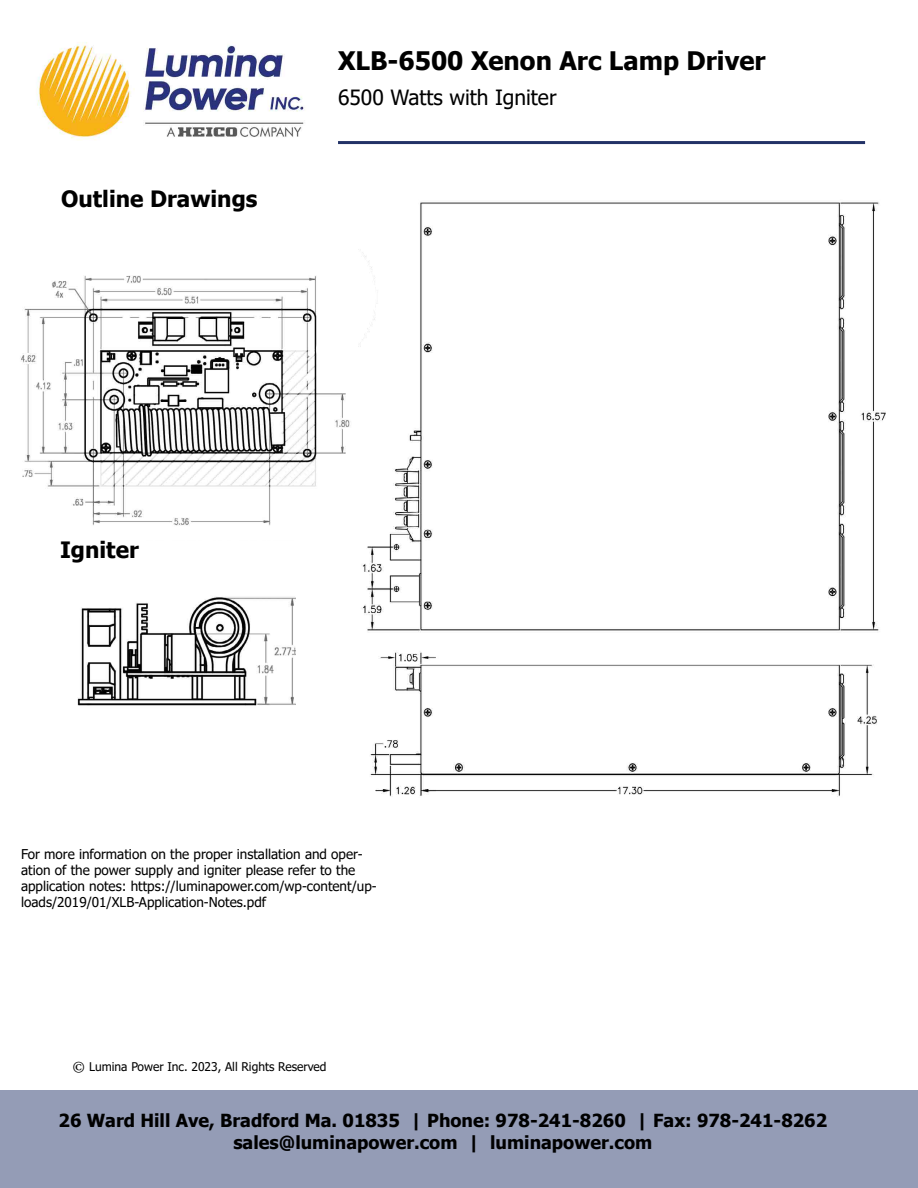
<style>
.page{position:relative;width:918px;height:1188px;background:#fff}
.page>*{position:absolute;margin:0;border:0;box-sizing:border-box;transform-origin:0 0}
.t1{font:700 25.5px "Tahoma";color:#000}
.t2{font:700 22.5px "Tahoma";color:#000}
.t3{font:21px "Tahoma";color:#000}
.t4{font:700 18px/21.6px "Tahoma";color:#000;text-align:center}
.t5{font:13.5px/16.2px "Tahoma";color:#000}
.t6{font:12px "Tahoma";color:#000}
.s1{font-family:"Minion Pro";font-size:18px}
</style>
<div class="page">
<hr style="left:338px;top:141px;width:527px;height:3px;background:#233267">
<div style="left:0;top:1090px;width:918px;height:98px;background:#949cb6"></div>
<img style="left:37px;top:42px;width:267px;height:98px">
<img style="left:360px;top:202px;width:526px;height:595px">
<img style="left:21px;top:276px;width:330px;height:250px">
<img style="left:78px;top:597px;width:218px;height:109px">
<h2 class="t2" style="left:61px;top:183px;width:198px">Outline Drawings</h2>
<h1 class="t1" style="left:338px;top:43px;width:429px">XLB-6500 Xenon Arc Lamp Driver</h1>
<h3 class="t3" style="left:338px;top:83px;width:220px">6500 Watts with Igniter</h3>
<h2 class="t2" style="left:60px;top:534px;width:80px">Igniter</h2>
<p class="t5" style="left:21px;top:846px;width:357px">For more information on the proper installation and oper&shy;ation of the power supply and igniter please refer to the application notes: https://luminapower.com/wp-content/up&shy;loads/2019/01/XLB-Application-Notes.pdf</p>
<p class="t6" style="left:72px;top:1059px;width:256px"><span class="s1">©</span> Lumina Power Inc. 2023, All Rights Reserved</p>
<h3 class="t4" style="left:59px;top:1111px;width:770px">26 Ward Hill Ave, Bradford Ma. 01835 | Phone: 978-241-8260 | Fax: 978-241-8262 sales@luminapower.com | luminapower.com</h3>
</div>
